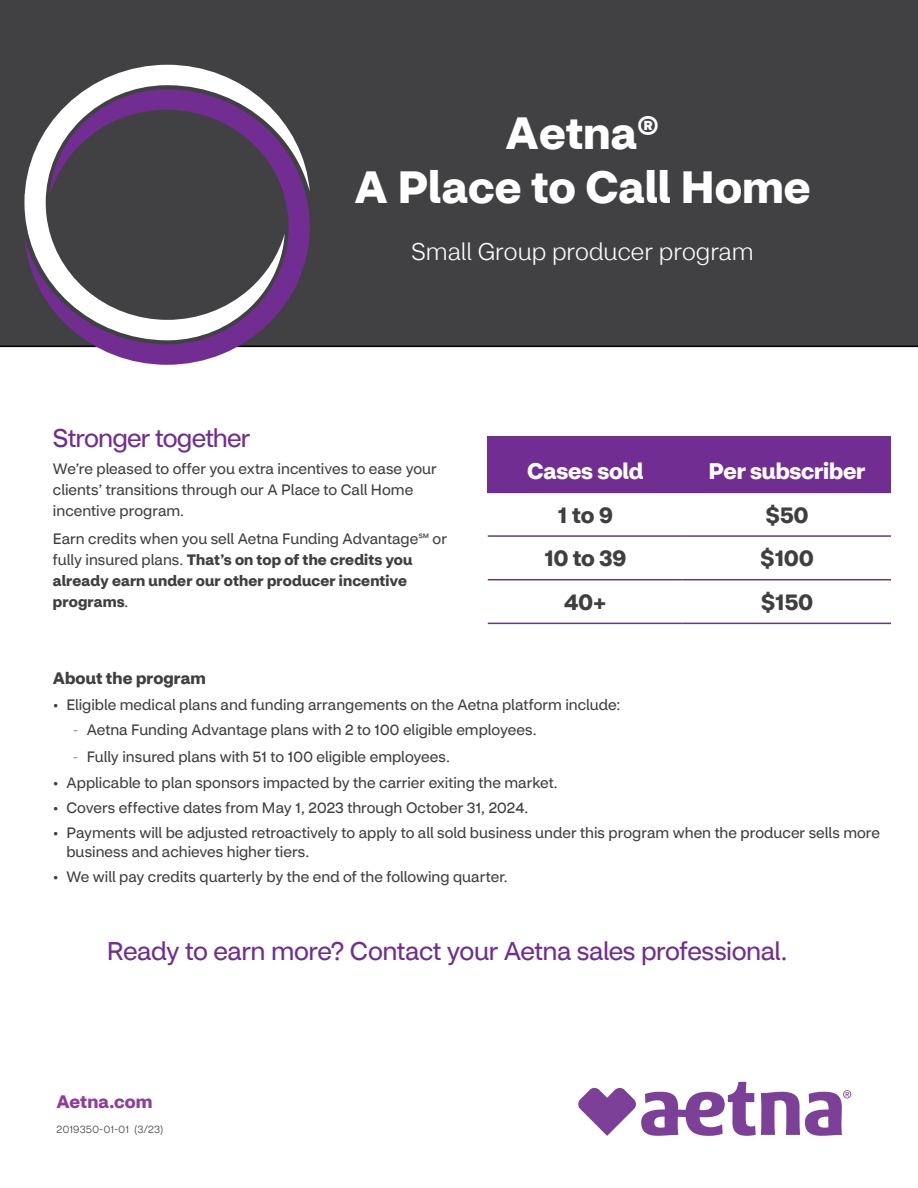
<style>
.page{position:relative;width:918px;height:1188px;background:#fff}
.page>*{position:absolute;margin:0;border:0;box-sizing:border-box;transform-origin:0 0}
.t1{font:700 45px/54px "CVS Health Sans";color:#fff;text-align:center}
.t2{font:25.5px "CVS Health Sans";letter-spacing:-.02em;color:#712d91}
.t3{font:300 24px "CVS Health Sans";color:#fff}
.t4{font:700 22.5px "CVS Health Sans";color:#3f3f3f}
.t5{font:700 22.5px "CVS Health Sans";letter-spacing:-.01em;color:#fff}
.t6{font:700 18px "CVS Health Sans";color:#8f3d9c}
.t7{font:700 16.5px "CVS Health Sans";letter-spacing:.005em;color:#3f3f3f}
.t8{font:15px/21px "CVS Health Sans";color:#3f3f3f}
.t9{font:700 15px/21px "CVS Health Sans";letter-spacing:.01em;color:#3f3f3f}
.t10{font:300 10.5px "CVS Health Sans";letter-spacing:.015em;color:#3f3f3f}
.s1{font-weight:400}
.s2{font-family:"Open Sans";font-weight:300}
</style>
<div class="page">
<div style="left:488px;top:436px;width:195px;height:56px;background:#712d91"></div>
<div style="left:683px;top:436px;width:208px;height:56px;background:#712d91"></div>
<hr style="left:488px;top:535px;width:195px;height:2px;background:#5e3b85">
<hr style="left:683px;top:535px;width:208px;height:2px;background:#5e3b85">
<hr style="left:488px;top:579px;width:195px;height:1px;background:#5e3b85">
<hr style="left:488px;top:623px;width:195px;height:1px;background:#5e3b85">
<hr style="left:683px;top:579px;width:208px;height:1px;background:#5e3b85">
<hr style="left:683px;top:623px;width:208px;height:1px;background:#5e3b85">
<hr style="left:488px;top:492px;width:195px;height:1px;background:#712d91">
<hr style="left:683px;top:492px;width:208px;height:1px;background:#712d91">
<div style="left:0;top:0;width:918px;height:347px;background:#414042"></div>
<svg style="left:24px;top:65px;width:286px;height:24px;fill:#414042"></svg>
<svg style="left:24px;top:89px;width:286px;height:276px;fill:#414042"></svg>
<svg style="left:578px;top:1082px;width:273px;height:54px"></svg>
<p class="t1" style="left:354px;top:106px;width:458px">Aetna®<br>A Place to Call Home</p>
<h1 class="t3" style="left:411px;top:238px;width:344px">Small Group producer program</h1>
<h2 class="t2" style="left:53px;top:422px;width:199px">Stronger together</h2>
<p class="t8" style="left:53px;top:459px;width:385px">We’re pleased to offer you extra incentives to ease your clients’ transitions through our A Place to Call Home incentive program.</p>
<p class="t9" style="left:53px;top:528px;width:396px"><span class="s1">Earn credits when you sell Aetna Funding Advantage℠ or fully insured plans.</span> That’s on top of the credits you already earn under our other producer incentive programs<span class="s1">.</span></p>
<p class="t5" style="left:527px;top:457px;width:118px">Cases sold</p>
<p class="t5" style="left:708px;top:457px;width:159px">Per subscriber</p>
<p class="t4" style="left:558px;top:500px;width:57px">1 to 9</p>
<p class="t4" style="left:765px;top:500px;width:44px">$50</p>
<p class="t4" style="left:544px;top:544px;width:84px">10 to 39</p>
<p class="t4" style="left:760px;top:544px;width:55px">$100</p>
<p class="t4" style="left:564px;top:588px;width:44px">40+</p>
<p class="t4" style="left:761px;top:588px;width:54px">$150</p>
<h3 class="t7" style="left:53px;top:668px;width:154px">About the program</h3>
<p class="t8" style="left:53px;top:695px;width:569px">• Eligible medical plans and funding arrangements on the Aetna platform include:</p>
<p class="t8" style="left:73px;top:719px;width:465px"><span class="s2">-</span> Aetna Funding Advantage plans with 2 to 100 eligible employees.</p>
<p class="t8" style="left:73px;top:746px;width:378px"><span class="s2">-</span> Fully insured plans with 51 to 100 eligible employees.</p>
<p class="t8" style="left:53px;top:772px;width:506px">• Applicable to plan sponsors impacted by the carrier exiting the market.</p>
<p class="t8" style="left:53px;top:797px;width:477px">• Covers effective dates from May 1, 2023 through October 31, 2024.</p>
<p class="t8" style="left:66px;top:823px;width:815px;line-height:19.5px;text-indent:-14px">• Payments will be adjusted retroactively to apply to all sold business under this program when the producer sells more business and achieves higher tiers.</p>
<p class="t8" style="left:53px;top:866px;width:456px">• We will pay credits quarterly by the end of the following quarter.</p>
<p class="t2" style="left:107px;top:936px;width:682px">Ready to earn more? Contact your Aetna sales professional.</p>
<p class="t6" style="left:57px;top:1090px;width:97px">Aetna.com</p>
<p class="t10" style="left:57px;top:1123px;width:108px">2019350-01-01 (3/23)</p>
</div>
